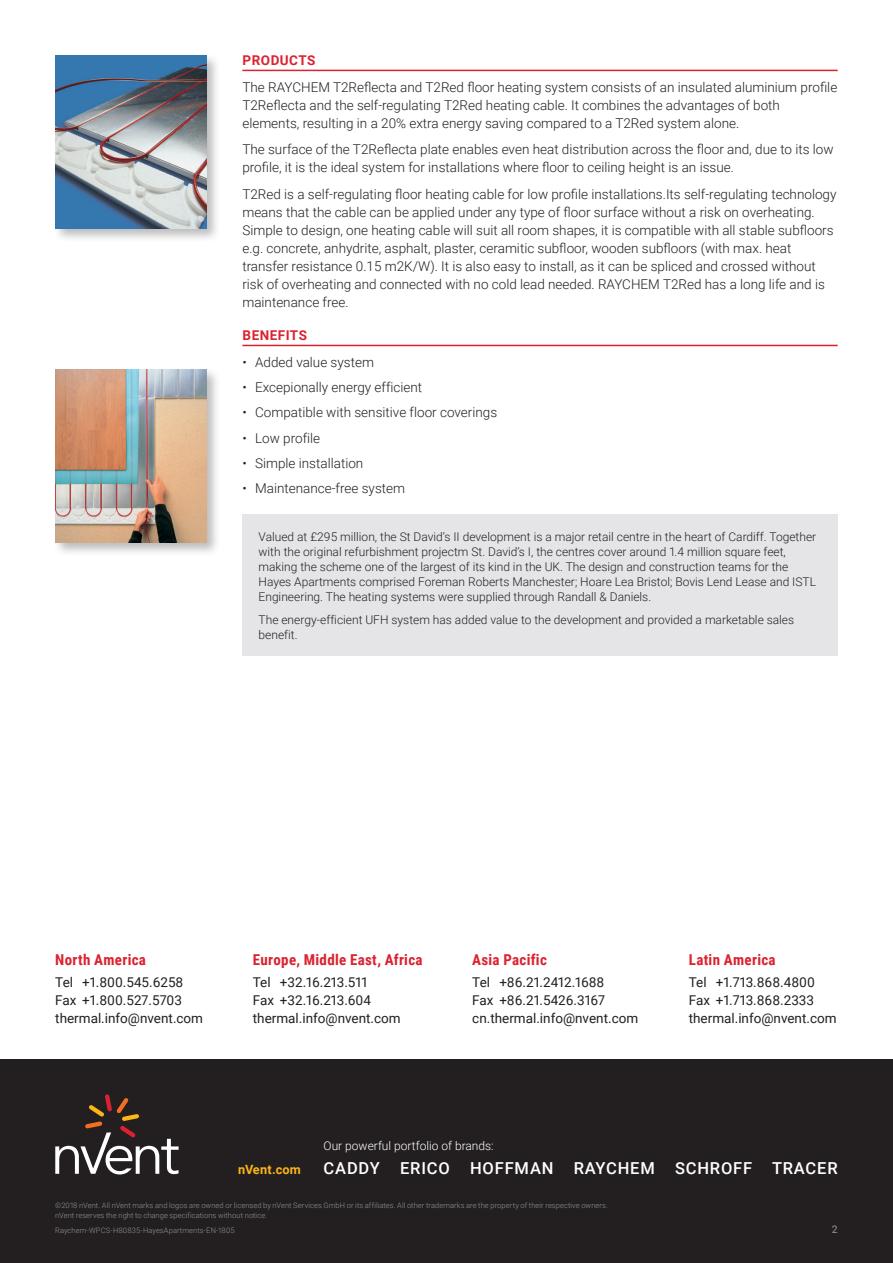
<style>
.page{position:relative;width:893px;height:1263px;background:#fff}
.page>*{position:absolute;margin:0;border:0;box-sizing:border-box;transform-origin:0 0}
.t1{font:500 16.5px "Roboto";letter-spacing:.05em;color:#fff}
.t2{font:700 15px "Roboto Condensed";letter-spacing:.02em;color:#db2230}
.t3{font:300 13.5px/18px "Roboto";color:#231f20}
.t4{font:13.5px/18px "Roboto";color:#231f20}
.t5{font:700 13.5px "Roboto";letter-spacing:.035em;color:#db2230}
.t6{font:700 12.75px "Roboto";letter-spacing:.015em;color:#fcb615}
.t7{font:300 12px/15px "Roboto";color:#231f20}
.t8{font:300 12px "Roboto";color:#fff}
.t9{font:10.5px "Roboto";color:#8f959e}
.t10{font:300 7.5px/10.5px "Roboto";letter-spacing:.01em;color:#8f959e}
</style>
<div class="page">
<div style="left:0;top:1059px;width:893px;height:204px;background:#231f20"></div>
<svg style="left:55px;top:1094px;width:124px;height:80px"></svg>
<hr style="left:242px;top:70px;width:596px;height:1px;background:#db2230">
<hr style="left:242px;top:345px;width:596px;height:1px;background:#db2230">
<div style="left:242px;top:514px;width:596px;height:141px;background:#e5e5e8"></div>
<div style="left:53px;top:367px;width:168px;height:189px;background:#231f20;opacity:.3"></div>
<img style="left:55px;top:369px;width:151px;height:173px">
<div style="left:53px;top:53px;width:168px;height:190px;background:#231f20;opacity:.3"></div>
<img style="left:55px;top:55px;width:151px;height:173px">
<p class="t5" style="left:243px;top:51px;width:74px">PRODUCTS</p>
<p class="t3" style="left:242px;top:78px;width:596px">The RAYCHEM T2Reflecta and T2Red floor heating system consists of an insulated aluminium profile<br>T2Reflecta and the self-regulating T2Red heating cable. It combines the advantages of both elements, resulting in a 20% extra energy saving compared to a T2Red system alone.</p>
<p class="t3" style="left:242px;top:140px;width:593px">The surface of the T2Reflecta plate enables even heat distribution across the floor and, due to its low profile, it is the ideal system for installations where floor to ceiling height is an issue.</p>
<p class="t3" style="left:242px;top:185px;width:596px">T2Red is a self-regulating floor heating cable for low profile installations.Its self-regulating technology means that the cable can be applied under any type of floor surface without a risk on overheating.<br>Simple to design, one heating cable will suit all room shapes, it is compatible with all stable subfloors e.g. concrete, anhydrite, asphalt, plaster, ceramitic subfloor, wooden subfloors (with max. heat transfer resistance 0.15 m2K/W). It is also easy to install, as it can be spliced and crossed without risk of overheating and connected with no cold lead needed. RAYCHEM T2Red has a long life and is maintenance free.</p>
<p class="t5" style="left:243px;top:326px;width:66px">BENEFITS</p>
<p class="t3" style="left:242px;top:353px;width:133px">• Added value system</p>
<p class="t3" style="left:242px;top:378px;width:181px">• Excepionally energy efficient</p>
<p class="t3" style="left:242px;top:403px;width:256px">• Compatible with sensitive floor coverings</p>
<p class="t3" style="left:242px;top:428px;width:79px">• Low profile</p>
<p class="t3" style="left:242px;top:453px;width:122px">• Simple installation</p>
<p class="t3" style="left:242px;top:479px;width:164px">• Maintenance-free system</p>
<p class="t7" style="left:259px;top:528px;width:559px">Valued at £295 million, the St David’s II development is a major retail centre in the heart of Cardiff. Together with the original refurbishment projectm St. David’s I, the centres cover around 1.4 million square feet, making the scheme one of the largest of its kind in the UK. The design and construction teams for the Hayes Apartments comprised Foreman Roberts Manchester; Hoare Lea Bristol; Bovis Lend Lease and ISTL Engineering. The heating systems were supplied through Randall &amp; Daniels.</p>
<p class="t7" style="left:259px;top:612px;width:537px">The energy-efficient UFH system has added value to the development and provided a marketable sales benefit.</p>
<p class="t2" style="left:55px;top:949px;width:92px">North America</p>
<p class="t4" style="left:55px;top:973px;width:149px">Tel +1.800.545.6258<br>Fax +1.800.527.5703 thermal.info@nvent.com</p>
<p class="t2" style="left:253px;top:949px;width:171px">Europe, Middle East, Africa</p>
<p class="t4" style="left:253px;top:973px;width:149px">Tel +32.16.213.511<br>Fax +32.16.213.604 thermal.info@nvent.com</p>
<p class="t2" style="left:472px;top:949px;width:76px">Asia Pacific</p>
<p class="t4" style="left:472px;top:973px;width:167px">Tel +86.21.2412.1688<br>Fax +86.21.5426.3167 cn.thermal.info@nvent.com</p>
<p class="t2" style="left:689px;top:949px;width:88px">Latin America</p>
<p class="t4" style="left:689px;top:973px;width:149px">Tel +1.713.868.4800<br>Fax +1.713.868.2333 thermal.info@nvent.com</p>
<p class="t6" style="left:238px;top:1160px;width:64px">nVent.com</p>
<p class="t8" style="left:324px;top:1137px;width:172px">Our powerful portfolio of brands:</p>
<p class="t1" style="left:324px;top:1156px;width:516px">CADDY ERICO HOFFMAN RAYCHEM SCHROFF TRACER</p>
<p class="t10" style="left:55px;top:1200px;width:554px">©2018 nVent. All nVent marks and logos are owned or licensed by nVent Services GmbH or its affiliates. All other trademarks are the property of their respective owners. nVent reserves the right to change specifications without notice.</p>
<p class="t10" style="left:55px;top:1225px;width:181px">Raychem-WPCS-H80835-HayesApartments-EN-1805</p>
<p class="t9" style="left:832px;top:1222px;width:7px">2</p>
</div>
